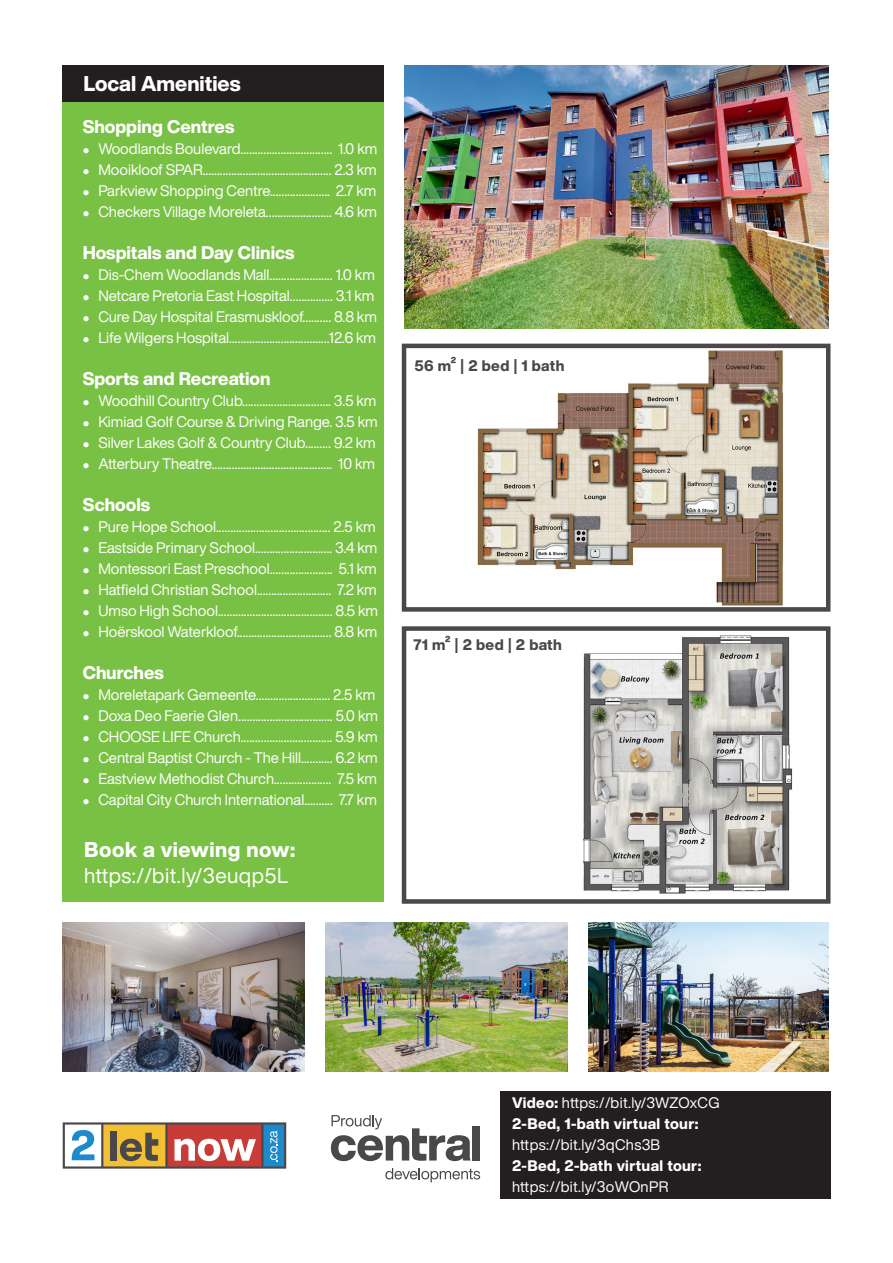
<style>
.page{position:relative;width:893px;height:1263px;background:#fff}
.page>*{position:absolute;margin:0;border:0;box-sizing:border-box;transform-origin:0 0}
.t1{font:800 40.95px "Raleway";color:#edf0e7}
.t2{font:21px "Helvetica Now Display";letter-spacing:.025em;color:#fff}
.t3{font:800 21px "Helvetica Now Display";letter-spacing:.025em;color:#fff}
.t4{font:800 21px "Helvetica Now Display";color:#fff}
.t5{font:800 18px "Helvetica Now Display";color:#fff}
.t6{font:700 17.4px "Raleway";letter-spacing:.36em;color:#edf0e7}
.t7{font:15px "Helvetica Now Display";color:#fff}
.t8{font:800 15px/21px "Helvetica Now Display";letter-spacing:.025em;color:#fff}
.t9{font:800 15px "Helvetica Now Display";letter-spacing:.025em;color:#4a484a}
.t10{font:15px "Helvetica Now Display";letter-spacing:.025em;color:#fff}
.t11{font:15px "Helvetica Now Display";letter-spacing:.02em;color:#fff}
.s1{font-weight:400}
</style>
<div class="page">
<div style="left:63px;top:65px;width:321px;height:836px;background:#79c144"></div>
<img style="left:404px;top:65px;width:424px;height:263px">
<img style="left:63px;top:923px;width:242px;height:148px">
<img style="left:325px;top:923px;width:243px;height:148px">
<img style="left:588px;top:923px;width:240px;height:148px">
<div style="left:500px;top:1091px;width:330px;height:108px;background:#231f20"></div>
<svg style="left:63px;top:1122px;width:223px;height:46px"></svg>
<div style="left:472px;top:1126px;width:8px;height:34px;background:#4a484a"></div>
<svg style="left:385px;top:1168px;width:95px;height:14px"></svg>
<svg style="left:331px;top:1115px;width:140px;height:46px"></svg>
<img style="left:477px;top:350px;width:306px;height:256px">
<img style="left:583px;top:635px;width:210px;height:259px">
<div style="left:402px;top:344px;width:428px;height:268px;border:4px solid #4a484a"></div>
<div style="left:402px;top:626px;width:428px;height:278px;border:4px solid #4a484a"></div>
<div style="left:63px;top:65px;width:321px;height:37px;background:#231f20"></div>
<h2 class="t4" style="left:83px;top:69px;width:159px">Local Amenities</h2>
<p class="t5" style="left:83px;top:114px;width:153px">Shopping Centres</p>
<p class="t7" style="left:83px;top:139px;width:296px">● Woodlands Boulevard................................ 1.0 km</p>
<p class="t7" style="left:83px;top:160px;width:296px">● Mooikloof SPAR............................................. 2.3 km</p>
<p class="t7" style="left:83px;top:181px;width:295px">● Parkview Shopping Centre..................... 2.7 km</p>
<p class="t7" style="left:83px;top:202px;width:296px">● Checkers Village Moreleta....................... 4.6 km</p>
<p class="t5" style="left:83px;top:240px;width:213px">Hospitals and Day Clinics</p>
<p class="t7" style="left:83px;top:265px;width:294px">● Dis-Chem Woodlands Mall...................... 1.0 km</p>
<p class="t7" style="left:83px;top:286px;width:293px">● Netcare Pretoria East Hospital............... 3.1 km</p>
<p class="t7" style="left:83px;top:307px;width:296px">● Cure Day Hospital Erasmuskloof.......... 8.8 km</p>
<p class="t7" style="left:83px;top:328px;width:295px">● Life Wilgers Hospital...................................12.6 km</p>
<p class="t5" style="left:83px;top:366px;width:189px">Sports and Recreation</p>
<p class="t7" style="left:83px;top:391px;width:295px">● Woodhill Country Club............................... 3.5 km</p>
<p class="t7" style="left:83px;top:412px;width:297px">● Kimiad Golf Course &amp; Driving Range. 3.5 km</p>
<p class="t7" style="left:83px;top:433px;width:295px">● Silver Lakes Golf &amp; Country Club......... 9.2 km</p>
<p class="t7" style="left:83px;top:454px;width:294px">● Atterbury Theatre.......................................... 10 km</p>
<p class="t5" style="left:83px;top:492px;width:69px">Schools</p>
<p class="t7" style="left:83px;top:517px;width:295px">● Pure Hope School........................................ 2.5 km</p>
<p class="t7" style="left:83px;top:538px;width:296px">● Eastside Primary School........................... 3.4 km</p>
<p class="t7" style="left:83px;top:559px;width:296px">● Montessori East Preschool...................... 5.1 km</p>
<p class="t7" style="left:83px;top:580px;width:296px">● Hatfield Christian School.......................... 7.2 km</p>
<p class="t7" style="left:83px;top:601px;width:297px">● Umso High School........................................ 8.5 km</p>
<p class="t7" style="left:83px;top:622px;width:296px">● Hoërskool Waterkloof................................. 8.8 km</p>
<p class="t5" style="left:83px;top:660px;width:83px">Churches</p>
<p class="t7" style="left:83px;top:685px;width:294px">● Moreletapark Gemeente.......................... 2.5 km</p>
<p class="t7" style="left:83px;top:706px;width:297px">● Doxa Deo Faerie Glen................................. 5.0 km</p>
<p class="t7" style="left:83px;top:727px;width:297px">● CHOOSE LIFE Church................................ 5.9 km</p>
<p class="t7" style="left:83px;top:748px;width:297px">● Central Baptist Church - The Hill........... 6.2 km</p>
<p class="t7" style="left:83px;top:769px;width:296px">● Eastview Methodist Church.................... 7.5 km</p>
<p class="t7" style="left:83px;top:790px;width:296px">● Capital City Church International.......... 7.7 km</p>
<h2 class="t3" style="left:84px;top:835px;width:213px">Book a viewing now:</h2>
<h2 class="t2" style="left:84px;top:861px;width:206px">https://bit.ly/3euqp5L</h2>
<p class="t9" style="left:414px;top:355px;width:152px">56 m2 | 2 bed | 1 bath</p>
<p class="t9" style="left:413px;top:634px;width:150px">71 m2 | 2 bed | 2 bath</p>
<p class="t8" style="left:512px;top:1093px;width:209px">Video: <span class="s1">https://bit.ly/3WZOxCG<br></span>2-Bed, 1-bath virtual tour:</p>
<p class="t10" style="left:512px;top:1135px;width:150px">https://bit.ly/3qChs3B</p>
<p class="t8" style="left:512px;top:1156px;width:191px">2-Bed, 2-bath virtual tour:</p>
<p class="t11" style="left:512px;top:1177px;width:158px">https://bit.ly/3oWOnPR</p>
<p class="t6" style="left:538px;top:1110px;width:137px">CALL NOW</p>
<h1 class="t1" style="left:536px;top:1130px;width:245px">000-000000</h1>
</div>
